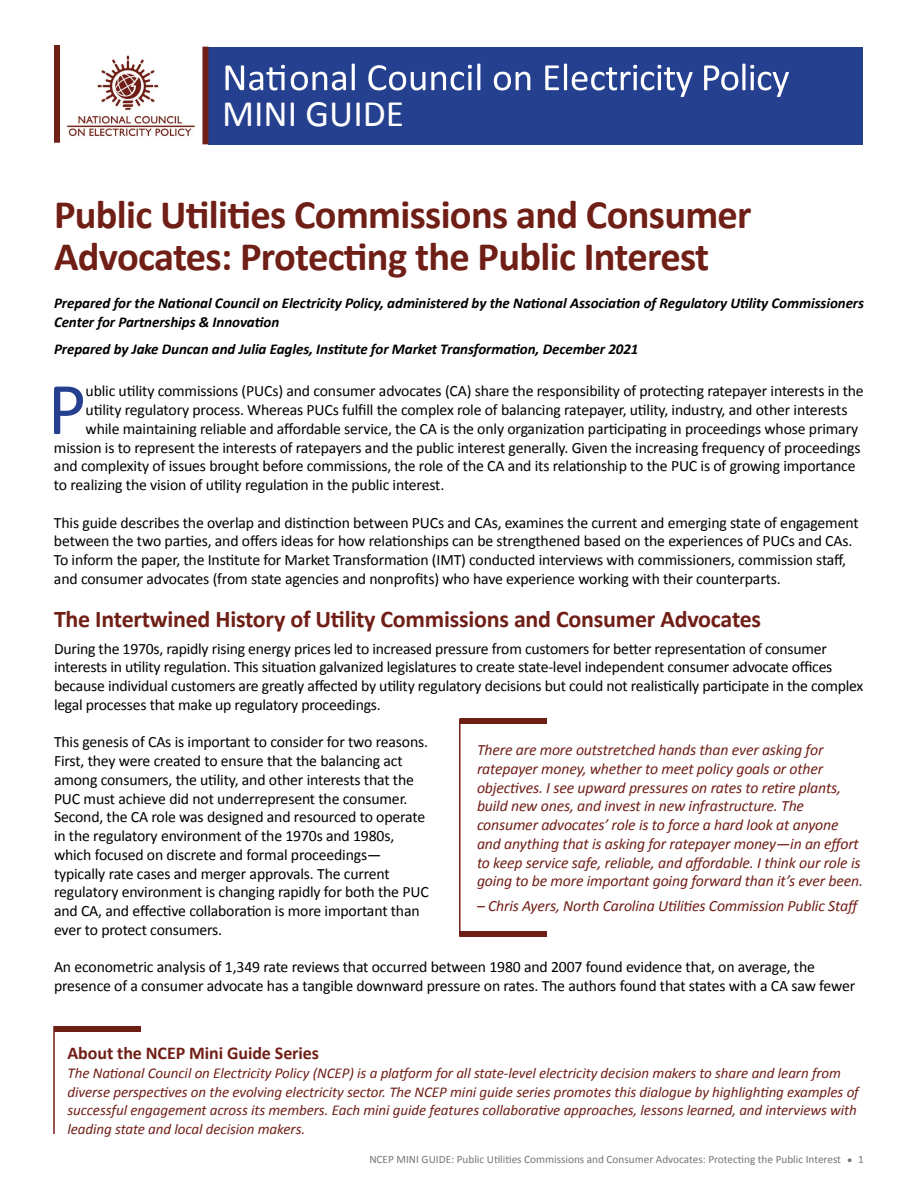
<style>
.page{position:relative;width:918px;height:1188px;background:#fff}
.page>*{position:absolute;margin:0;border:0;box-sizing:border-box;transform-origin:0 0}
.t1{font:74.85px "Calibri";color:#25408f}
.t2{font:700 40.5px/42px "Calibri";letter-spacing:-.015em;color:#701f17}
.t3{font:37.5px "Calibri";color:#fff}
.t4{font:700 24px "Calibri";letter-spacing:-.01em;color:#701f17}
.t5{font:700 18px "Calibri";letter-spacing:-.005em;color:#701f17}
.t6{font:15.75px/18.8px "Calibri";letter-spacing:-.01em;color:#000}
.t7{font:italic 15.75px/18.8px "Calibri";letter-spacing:-.01em;color:#701f17}
.t8{font:italic 15px/18.8px "Calibri";letter-spacing:-.005em;color:#701f17}
.t9{font:italic 700 15px/18.8px "Calibri";letter-spacing:-.005em;color:#000}
.t10{font:11.25px "Calibri";color:#737577}
.s1{font-size:12px}
</style>
<div class="page">
<div style="left:208px;top:47px;width:654px;height:97px;background:#25408f"></div>
<svg style="left:226px;top:65px;width:59px;height:25px"></svg>
<svg style="left:291px;top:72px;width:55px;height:18px"></svg>
<svg style="left:352px;top:64px;width:3px;height:26px"></svg>
<svg style="left:368px;top:65px;width:57px;height:25px"></svg>
<svg style="left:431px;top:64px;width:49px;height:26px"></svg>
<svg style="left:494px;top:72px;width:36px;height:18px"></svg>
<svg style="left:545px;top:64px;width:148px;height:33px"></svg>
<svg style="left:704px;top:64px;width:85px;height:33px"></svg>
<img style="left:66px;top:55px;width:130px;height:82px">
<div style="left:202px;top:47px;width:6px;height:97px;background:#701f17"></div>
<div style="left:54px;top:45px;width:6px;height:98px;background:#701f17"></div>
<div style="left:54px;top:1026px;width:87px;height:6px;background:#701f17"></div>
<hr style="left:53px;top:1026px;width:2px;height:108px;background:#701f17">
<div style="left:460px;top:718px;width:87px;height:6px;background:#701f17"></div>
<div style="left:460px;top:931px;width:87px;height:6px;background:#701f17"></div>
<hr style="left:459px;top:718px;width:1px;height:219px;background:#701f17">
<h3 class="t3" style="left:222px;top:89px;width:184px">MINI GUIDE</h3>
<h2 class="t2" style="left:54px;top:194px;width:699px">Public Utilities Commissions and Consumer<br>Advocates: Protecting the Public Interest</h2>
<p class="t9" style="left:54px;top:294px;width:812px">Prepared for the National Council on Electricity Policy, administered by the National Association of Regulatory Utility Commissioners<br>Center for Partnerships &amp; Innovation</p>
<p class="t9" style="left:54px;top:340px;width:586px">Prepared by Jake Duncan and Julia Eagles, Institute for Market Transformation, December 2021</p>
<h1 class="t1" style="left:48px;top:362px;width:40px">P</h1>
<p class="t6" style="left:86px;top:382px;width:780px">ublic utility commissions (PUCs) and consumer advocates (CA) share the responsibility of protecting ratepayer interests in the</p>
<p class="t6" style="left:86px;top:401px;width:763px">utility regulatory process. Whereas PUCs fulfill the complex role of balancing ratepayer, utility, industry, and other interests</p>
<p class="t6" style="left:86px;top:419px;width:774px">while maintaining reliable and affordable service, the CA is the only organization participating in proceedings whose primary</p>
<p class="t6" style="left:54px;top:438px;width:808px">mission is to represent the interests of ratepayers and the public interest generally. Given the increasing frequency of proceedings</p>
<p class="t6" style="left:54px;top:457px;width:803px">and complexity of issues brought before commissions, the role of the CA and its relationship to the PUC is of growing importance</p>
<p class="t6" style="left:54px;top:476px;width:392px">to realizing the vision of utility regulation in the public interest.</p>
<p class="t6" style="left:54px;top:513px;width:806px">This guide describes the overlap and distinction between PUCs and CAs, examines the current and emerging state of engagement between the two parties, and offers ideas for how relationships can be strengthened based on the experiences of PUCs and CAs.<br>To inform the paper, the Institute for Market Transformation (IMT) conducted interviews with commissioners, commission staff, and consumer advocates (from state agencies and nonprofits) who have experience working with their counterparts.</p>
<h3 class="t4" style="left:54px;top:604px;width:709px">The Intertwined History of Utility Commissions and Consumer Advocates</h3>
<p class="t6" style="left:54px;top:639px;width:811px">During the 1970s, rapidly rising energy prices led to increased pressure from customers for better representation of consumer interests in utility regulation. This situation galvanized legislatures to create state-level independent consumer advocate offices because individual customers are greatly affected by utility regulatory decisions but could not realistically participate in the complex legal processes that make up regulatory proceedings.</p>
<p class="t6" style="left:54px;top:733px;width:376px">This genesis of CAs is important to consider for two reasons.<br>First, they were created to ensure that the balancing act among consumers, the utility, and other interests that the PUC must achieve did not underrepresent the consumer.<br>Second, the CA role was designed and resourced to operate in the regulatory environment of the 1970s and 1980s, which focused on discrete and formal proceedings— typically rate cases and merger approvals. The current regulatory environment is changing rapidly for both the PUC and CA, and effective collaboration is more important than ever to protect consumers.</p>
<p class="t6" style="left:54px;top:958px;width:803px">An econometric analysis of 1,349 rate reviews that occurred between 1980 and 2007 found evidence that, on average, the presence of a consumer advocate has a tangible downward pressure on rates. The authors found that states with a CA saw fewer</p>
<p class="t7" style="left:477px;top:740px;width:388px">There are more outstretched hands than ever asking for ratepayer money, whether to meet policy goals or other objectives. I see upward pressures on rates to retire plants, build new ones, and invest in new infrastructure. The consumer advocates’ role is to force a hard look at anyone and anything that is asking for ratepayer money—in an effort to keep service safe, reliable, and affordable. I think our role is going to be more important going forward than it’s ever been.</p>
<p class="t7" style="left:477px;top:896px;width:385px">– Chris Ayers, North Carolina Utilities Commission Public Staff</p>
<p class="t5" style="left:68px;top:1042px;width:253px">About the NCEP Mini Guide Series</p>
<p class="t8" style="left:68px;top:1063px;width:793px">The National Council on Electricity Policy (NCEP) is a platform for all state-level electricity decision makers to share and learn from diverse perspectives on the evolving electricity sector. The NCEP mini guide series promotes this dialogue by highlighting examples of successful engagement across its members. Each mini guide features collaborative approaches, lessons learned, and interviews with leading state and local decision makers.</p>
<p class="t10" style="left:369px;top:1152px;width:496px">NCEP MINI GUIDE: Public Utilities Commissions and Consumer Advocates: Protecting the Public Interest <span class="s1">•</span> 1</p>
</div>
